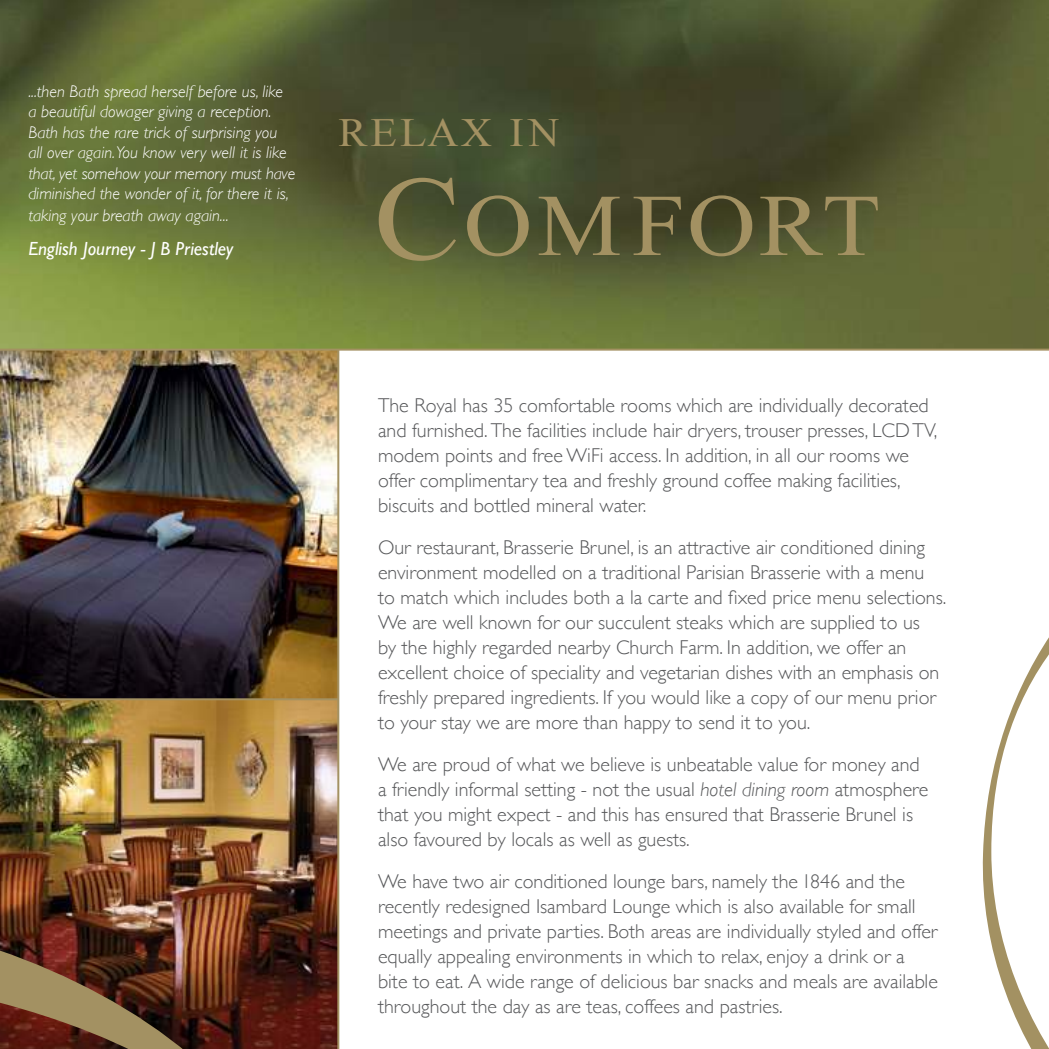
<style>
.page{position:relative;width:1049px;height:1049px;background:#fff}
.page>*{position:absolute;margin:0;border:0;box-sizing:border-box;transform-origin:0 0}
.t1{font:88px "Times New Roman";letter-spacing:.03em;color:#a39162;scale:1.08 1}
.t2{font:40px "Times New Roman";letter-spacing:.075em;color:#a39162;scale:1.08 1}
.t3{font:300 20px/25px "Gill Sans";color:#57585a}
.t4{font:italic 19px "Gill Sans";color:#fff}
.t5{font:italic 300 17px/20.6px "Gill Sans";color:#fff}
.s1{font-size:120px}
.s2{font-style:italic}
</style>
<div class="page">
<img style="left:0;top:0;width:1049px;height:349px">
<img style="left:0;top:351px;width:337px;height:548px">
<hr style="left:0;top:349px;width:1049px;height:2px;background:#a39162">
<hr style="left:337px;top:350px;width:2px;height:699px;background:#a39162">
<hr style="left:0;top:698px;width:338px;height:2px;background:#a39162">
<img style="left:0;top:899px;width:340px;height:150px">
<svg style="left:982px;top:637px;width:67px;height:412px"></svg>
<p class="t5" style="left:28px;top:81px;width:268px">...then Bath spread herself before us, like a beautiful dowager giving a reception.<br>Bath has the rare trick of surprising you all over again.You know very well it is like that, yet somehow your memory must have diminished the wonder of it, for there it is, taking your breath away again...</p>
<p class="t4" style="left:28px;top:241px;width:207px">English Journey - J B Priestley</p>
<h2 class="t2" style="left:338px;top:119px;width:206px">RELAX IN</h2>
<h1 class="t1" style="left:374px;top:195px;width:470px"><span class="s1">C</span>OMFORT</h1>
<p class="t3" style="left:378px;top:392px;width:561px">The Royal has 35 comfortable rooms which are individually decorated and furnished. The facilities include hair dryers, trouser presses, LCD TV, modem points and free WiFi access. In addition, in all our rooms we offer complimentary tea and freshly ground coffee making facilities, biscuits and bottled mineral water.</p>
<p class="t3" style="left:378px;top:536px;width:570px">Our restaurant, Brasserie Brunel, is an attractive air conditioned dining environment modelled on a traditional Parisian Brasserie with a menu<br>to match which includes both a la carte and fixed price menu selections.<br>We are well known for our succulent steaks which are supplied to us<br>by the highly regarded nearby Church Farm. In addition, we offer an excellent choice of speciality and vegetarian dishes with an emphasis on freshly prepared ingredients. If you would like a copy of our menu prior to your stay we are more than happy to send it to you.</p>
<p class="t3" style="left:378px;top:753px;width:552px">We are proud of what we believe is unbeatable value for money and a friendly informal setting - not the usual <span class="s2">hotel dining room</span> atmosphere that you might expect - and this has ensured that Brasserie Brunel is also favoured by locals as well as guests.</p>
<p class="t3" style="left:378px;top:870px;width:561px">We have two air conditioned lounge bars, namely the 1846 and the recently redesigned Isambard Lounge which is also available for small meetings and private parties. Both areas are individually styled and offer equally appealing environments in which to relax, enjoy a drink or a bite to eat. A wide range of delicious bar snacks and meals are available throughout the day as are teas, coffees and pastries.</p>
</div>
